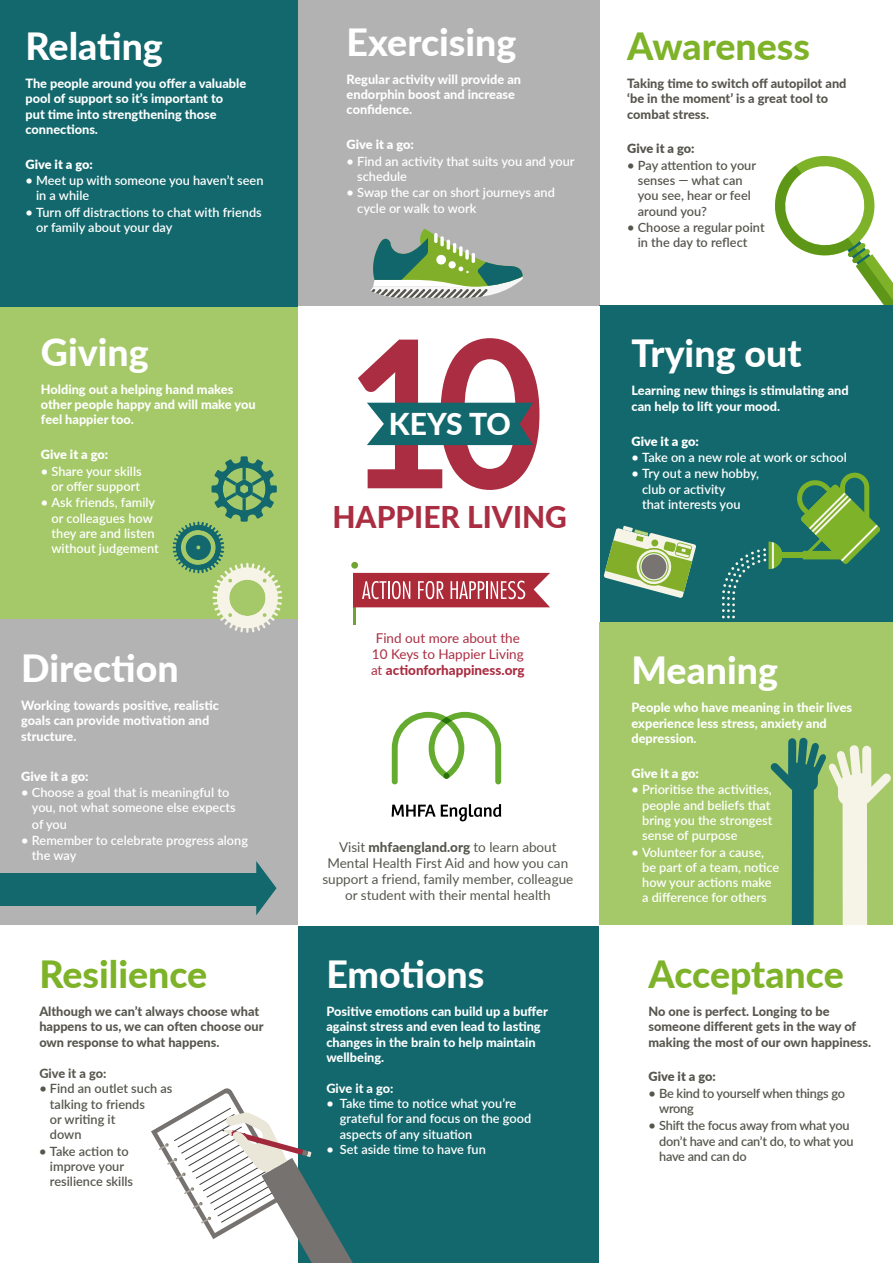
<style>
.page{position:relative;width:893px;height:1263px;background:#fff}
.page>*{position:absolute;margin:0;border:0;box-sizing:border-box;transform-origin:0 0}
.t1{font:800 37.5px "Lato";color:#fff}
.t2{font:800 37.5px "Lato";color:#7eb229}
.t3{font:800 30.15px "Lato";letter-spacing:-.01em;color:#fff}
.t4{font:800 30px "Lato";color:#aa2d42}
.t5{font:13.5px/16.2px "Lato";color:#57564e;text-align:center}
.t6{font:13.5px/16.2px "Lato";color:#aa2d42;text-align:center}
.t7{font:600 12.75px/15.3px "Lato";color:#fff}
.t8{font:800 12.75px/15.3px "Lato";color:#fff}
.t9{font:800 12.75px/15.3px "Lato";color:#57564e}
.t10{font:600 12.75px/15.3px "Lato";color:#57564e}
.t11{font:600 12.75px/15.3px "Lato";letter-spacing:-.02em;color:#57564e}
.t12{font:900 12.75px "Lato";color:#fff}
.t13{font:900 12.75px "Lato";color:#57564e}
.s1{font-weight:800}
</style>
<div class="page">
<svg style="left:775px;top:155px;width:118px;height:150px"></svg>
<div style="left:294px;top:926px;width:306px;height:337px;background:#12686c"></div>
<div style="left:0;top:276px;width:299px;height:345px;background:#a5c969"></div>
<div style="left:0;top:0;width:298px;height:306px;background:#12686c"></div>
<div style="left:298px;top:0;width:302px;height:312px;background:#b2b2b2"></div>
<div style="left:600px;top:305px;width:293px;height:318px;background:#12686c"></div>
<svg style="left:370px;top:228px;width:153px;height:70px"></svg>
<svg style="left:604px;top:526px;width:92px;height:72px"></svg>
<svg style="left:722px;top:542px;width:60px;height:76px"></svg>
<hr style="left:772px;top:542px;width:2px;height:27px;background:#f6f4e7">
<div style="left:780px;top:552px;width:25px;height:6px;background:#7eb229"></div>
<svg style="left:797px;top:473px;width:83px;height:91px"></svg>
<div style="left:0;top:620px;width:298px;height:307px;background:#b3b3b3"></div>
<svg style="left:256px;top:861px;width:21px;height:54px"></svg>
<div style="left:0;top:873px;width:258px;height:33px;background:#12686c"></div>
<svg style="left:173px;top:456px;width:109px;height:177px"></svg>
<div style="left:298px;top:306px;width:302px;height:620px;background:#fff"></div>
<div style="left:351px;top:562px;width:7px;height:7px;background:#70a42e;border-radius:50%"></div>
<svg style="left:353px;top:573px;width:197px;height:52px"></svg>
<svg style="left:358px;top:338px;width:181px;height:152px"></svg>
<div style="left:388px;top:411px;width:124px;height:24px;background:#12686c"></div>
<div style="left:600px;top:622px;width:293px;height:359px;background:#a5c969"></div>
<svg style="left:770px;top:738px;width:121px;height:188px"></svg>
<div style="left:0;top:926px;width:298px;height:337px;background:#fff"></div>
<svg style="left:151px;top:1088px;width:202px;height:175px"></svg>
<div style="left:600px;top:926px;width:293px;height:337px;background:#fff"></div>
<svg style="left:392px;top:712px;width:109px;height:72px"></svg>
<svg style="left:392px;top:804px;width:109px;height:17px"></svg>
<h1 class="t1" style="left:26px;top:18px;width:139px">Relating</h1>
<p class="t8" style="left:26px;top:75px;width:222px">The people around you offer a valuable pool of support so it’s important to<br>put time into strengthening those connections.</p>
<p class="t12" style="left:26px;top:155px;width:69px">Give it a go:</p>
<p class="t7" style="left:36px;top:172px;width:229px;text-indent:-11px">• Meet up with someone you haven’t seen in a while</p>
<p class="t7" style="left:36px;top:204px;width:227px;text-indent:-11px">• Turn off distractions to chat with friends or family about your day</p>
<h1 class="t1" style="left:41px;top:324px;width:109px">Giving</h1>
<p class="t8" style="left:41px;top:381px;width:216px">Holding out a helping hand makes other people happy and will make you feel happier too.</p>
<p class="t12" style="left:41px;top:445px;width:69px">Give it a go:</p>
<p class="t7" style="left:41px;top:463px;width:102px;text-align:right">• Share your skills or offer support</p>
<p class="t7" style="left:52px;top:494px;width:109px;text-indent:-11px">• Ask friends, family or colleagues how they are and listen without judgement</p>
<h1 class="t1" style="left:21px;top:640px;width:159px">Direction</h1>
<p class="t8" style="left:21px;top:697px;width:199px">Working towards positive, realistic goals can provide motivation and structure.</p>
<p class="t12" style="left:21px;top:766px;width:69px">Give it a go:</p>
<p class="t7" style="left:32px;top:784px;width:205px;line-height:15.9px;text-indent:-11px">• Choose a goal that is meaningful to you, not what someone else expects of you</p>
<p class="t7" style="left:32px;top:832px;width:218px;text-indent:-11px">• Remember to celebrate progress along the way</p>
<h1 class="t2" style="left:39px;top:946px;width:170px">Resilience</h1>
<p class="t9" style="left:39px;top:1003px;width:226px">Although we can’t always choose what happens to us, we can often choose our own response to what happens.</p>
<p class="t9" style="left:39px;top:1065px;width:69px">Give it a go:</p>
<p class="t10" style="left:50px;top:1081px;width:124px;text-indent:-11px">• Find an outlet such as talking to friends<br>or writing it<br>down</p>
<p class="t10" style="left:50px;top:1143px;width:85px;text-indent:-11px">• Take action to improve your resilience skills</p>
<h1 class="t1" style="left:347px;top:14px;width:171px">Exercising</h1>
<p class="t8" style="left:347px;top:71px;width:176px">Regular activity will provide an endorphin boost and increase confidence.</p>
<p class="t12" style="left:347px;top:135px;width:69px">Give it a go:</p>
<p class="t7" style="left:357px;top:153px;width:219px;text-indent:-11px">• Find an activity that suits you and your schedule</p>
<p class="t7" style="left:357px;top:184px;width:199px;text-indent:-11px">• Swap the car on short journeys and cycle or walk to work</p>
<h2 class="t3" style="left:389px;top:402px;width:123px">KEYS TO</h2>
<h3 class="t4" style="left:332px;top:495px;width:236px">HAPPIER LIVING</h3>
<p class="t6" style="left:371px;top:629px;width:155px">Find out more about the<br>10 Keys to Happier Living at <span class="s1">actionforhappiness.org</span></p>
<p class="t5" style="left:322px;top:838px;width:252px">Visit <span class="s1">mhfaengland.org</span> to learn about Mental Health First Aid and how you can support a friend, family member, colleague or student with their mental health</p>
<h1 class="t1" style="left:326px;top:946px;width:160px">Emotions</h1>
<p class="t8" style="left:326px;top:1003px;width:223px">Positive emotions can build up a buffer against stress and even lead to lasting changes in the brain to help maintain wellbeing.</p>
<p class="t8" style="left:326px;top:1080px;width:69px">Give it a go:</p>
<p class="t7" style="left:340px;top:1095px;width:193px;text-indent:-14px">• Take time to notice what you’re grateful for and focus on the good aspects of any situation</p>
<p class="t7" style="left:326px;top:1141px;width:161px">• Set aside time to have fun</p>
<h1 class="t2" style="left:627px;top:18px;width:184px">Awareness</h1>
<p class="t9" style="left:627px;top:75px;width:221px">Taking time to switch off autopilot and ‘be in the moment’ is a great tool to combat stress.</p>
<p class="t13" style="left:627px;top:139px;width:69px">Give it a go:</p>
<p class="t10" style="left:638px;top:157px;width:120px;text-indent:-11px">• Pay attention to your senses — what can you see, hear or feel around you?</p>
<p class="t10" style="left:627px;top:219px;width:139px;text-align:center">• Choose a regular point in the day to reflect</p>
<h1 class="t1" style="left:631px;top:326px;width:171px">Trying out</h1>
<p class="t8" style="left:631px;top:383px;width:219px">Learning new things is stimulating and can help to lift your mood.</p>
<p class="t12" style="left:631px;top:431px;width:69px">Give it a go:</p>
<p class="t7" style="left:631px;top:449px;width:217px">• Take on a new role at work or school</p>
<p class="t7" style="left:642px;top:465px;width:118px;text-indent:-11px">• Try out a new hobby, club or activity<br>that interests you</p>
<h1 class="t1" style="left:631px;top:643px;width:148px">Meaning</h1>
<p class="t8" style="left:631px;top:700px;width:222px">People who have meaning in their lives experience less stress, anxiety and depression.</p>
<p class="t12" style="left:631px;top:764px;width:69px">Give it a go:</p>
<p class="t7" style="left:642px;top:781px;width:132px;text-indent:-11px">• Prioritise the activities, people and beliefs that bring you the strongest sense of purpose</p>
<p class="t7" style="left:642px;top:844px;width:139px;text-indent:-11px">• Volunteer for a cause, be part of a team, notice how your actions make a difference for others</p>
<h1 class="t2" style="left:648px;top:946px;width:197px">Acceptance</h1>
<p class="t9" style="left:648px;top:1003px;width:224px">No one is perfect. Longing to be someone different gets in the way of making the most of our own happiness.</p>
<p class="t13" style="left:648px;top:1067px;width:69px">Give it a go:</p>
<p class="t11" style="left:659px;top:1085px;width:187px;text-indent:-11px">• Be kind to yourself when things go wrong</p>
<p class="t11" style="left:659px;top:1117px;width:196px;text-indent:-11px">• Shift the focus away from what you don’t have and can’t do, to what you have and can do</p>
</div>
